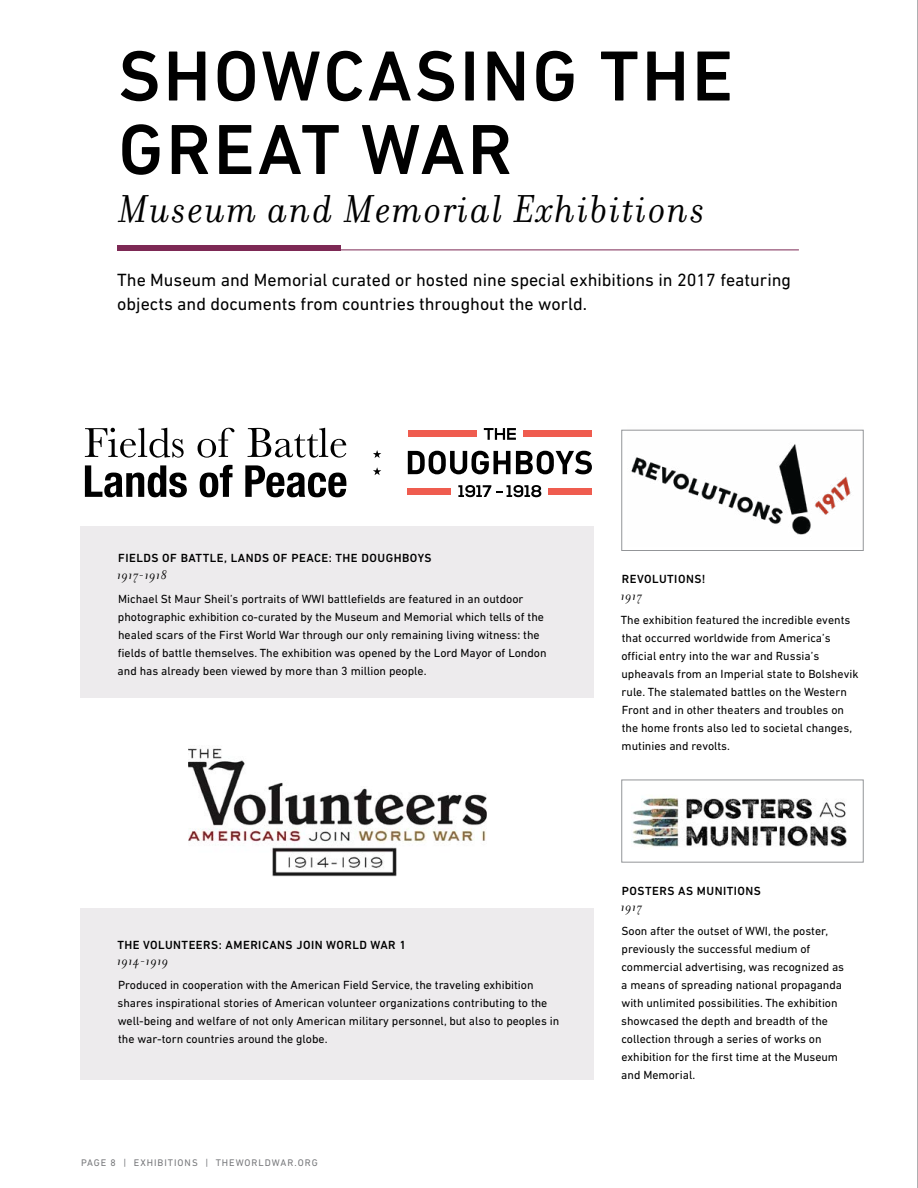
<style>
.page{position:relative;width:918px;height:1188px;background:#fff}
.page>*{position:absolute;margin:0;border:0;box-sizing:border-box;transform-origin:0 0}
.t1{font:500 72px/73.5px "DIN Next LT Pro";letter-spacing:.04em;color:#000}
.t2{font:italic 42px "Filosofia";letter-spacing:.04em;color:#000}
.t3{font:18px/24px "DIN Next LT Pro";color:#000}
.t4{font:italic 13.5px "Filosofia";letter-spacing:.025em;color:#000}
.t5{font:12px/18px "DIN Next LT Pro";color:#000}
.t6{font:500 12px "DIN Next LT Pro";letter-spacing:.04em;color:#000}
.t7{font:9.75px "DIN Next LT Pro";letter-spacing:.1em;color:#77787b}
</style>
<div class="page">
<hr style="left:917px;top:0;width:1px;height:1188px;background:#939598">
<div style="left:81px;top:526px;width:513px;height:172px;background:#edebed"></div>
<div style="left:81px;top:908px;width:513px;height:172px;background:#edebed"></div>
<hr style="left:118px;top:250px;width:681px;height:1px;background:#7d2955">
<div style="left:117px;top:245px;width:224px;height:5px;background:#7d2955"></div>
<svg style="left:373px;top:450px;width:8px;height:8px"></svg>
<svg style="left:373px;top:467px;width:8px;height:8px"></svg>
<svg style="left:85px;top:428px;width:99px;height:30px"></svg>
<svg style="left:198px;top:428px;width:36px;height:30px"></svg>
<svg style="left:248px;top:428px;width:98px;height:30px"></svg>
<svg style="left:85px;top:465px;width:102px;height:32px"></svg>
<svg style="left:200px;top:465px;width:33px;height:32px"></svg>
<svg style="left:245px;top:465px;width:101px;height:32px"></svg>
<div style="left:408px;top:431px;width:69px;height:6px;background:#ef5c4f"></div>
<div style="left:523px;top:431px;width:69px;height:6px;background:#ef5c4f"></div>
<div style="left:408px;top:489px;width:43px;height:6px;background:#ef5c4f"></div>
<div style="left:549px;top:489px;width:43px;height:6px;background:#ef5c4f"></div>
<svg style="left:484px;top:428px;width:32px;height:12px"></svg>
<svg style="left:458px;top:485px;width:83px;height:12px"></svg>
<svg style="left:408px;top:451px;width:102px;height:23px"></svg>
<svg style="left:516px;top:451px;width:76px;height:23px"></svg>
<img style="left:188px;top:748px;width:299px;height:129px">
<img style="left:628px;top:429px;width:235px;height:106px">
<img style="left:632px;top:798px;width:215px;height:49px">
<div style="left:622px;top:430px;width:241px;height:121px;border:1px solid #939598"></div>
<div style="left:622px;top:780px;width:241px;height:82px;border:1px solid #939598"></div>
<h1 class="t1" style="left:118px;top:39px;width:616px">SHOWCASING THE<br>GREAT WAR</h1>
<h2 class="t2" style="left:118px;top:186px;width:588px">Museum and Memorial Exhibitions</h2>
<h3 class="t3" style="left:117px;top:268px;width:675px">The Museum and Memorial curated or hosted nine special exhibitions in 2017 featuring objects and documents from countries throughout the world.</h3>
<p class="t6" style="left:118px;top:551px;width:315px">FIELDS OF BATTLE, LANDS OF PEACE: THE DOUGHBOYS</p>
<p class="t4" style="left:117px;top:567px;width:52px">1917-1918</p>
<p class="t5" style="left:118px;top:589px;width:431px">Michael St Maur Sheil’s portraits of WWI battlefields are featured in an outdoor photographic exhibition co-curated by the Museum and Memorial which tells of the healed scars of the First World War through our only remaining living witness: the fields of battle themselves. The exhibition was opened by the Lord Mayor of London and has already been viewed by more than 3 million people.</p>
<p class="t6" style="left:117px;top:938px;width:290px">THE VOLUNTEERS: AMERICANS JOIN WORLD WAR 1</p>
<p class="t4" style="left:117px;top:954px;width:53px">1914-1919</p>
<p class="t5" style="left:118px;top:976px;width:443px">Produced in cooperation with the American Field Service, the traveling exhibition shares inspirational stories of American volunteer organizations contributing to the well-being and welfare of not only American military personnel, but also to peoples in the war-torn countries around the globe.</p>
<p class="t7" style="left:81px;top:1157px;width:238px">PAGE 8 | EXHIBITIONS | THEWORLDWAR.ORG</p>
<p class="t6" style="left:622px;top:572px;width:85px">REVOLUTIONS!</p>
<p class="t4" style="left:621px;top:588px;width:23px">1917</p>
<p class="t5" style="left:621px;top:611px;width:239px">The exhibition featured the incredible events that occurred worldwide from America’s official entry into the war and Russia’s upheavals from an Imperial state to Bolshevik rule. The stalemated battles on the Western Front and in other theaters and troubles on the home fronts also led to societal changes, mutinies and revolts.</p>
<p class="t6" style="left:622px;top:884px;width:141px">POSTERS AS MUNITIONS</p>
<p class="t4" style="left:621px;top:900px;width:23px">1917</p>
<p class="t5" style="left:621px;top:922px;width:224px">Soon after the outset of WWI, the poster, previously the successful medium of commercial advertising, was recognized as a means of spreading national propaganda with unlimited possibilities. The exhibition showcased the depth and breadth of the collection through a series of works on exhibition for the first time at the Museum and Memorial.</p>
</div>
